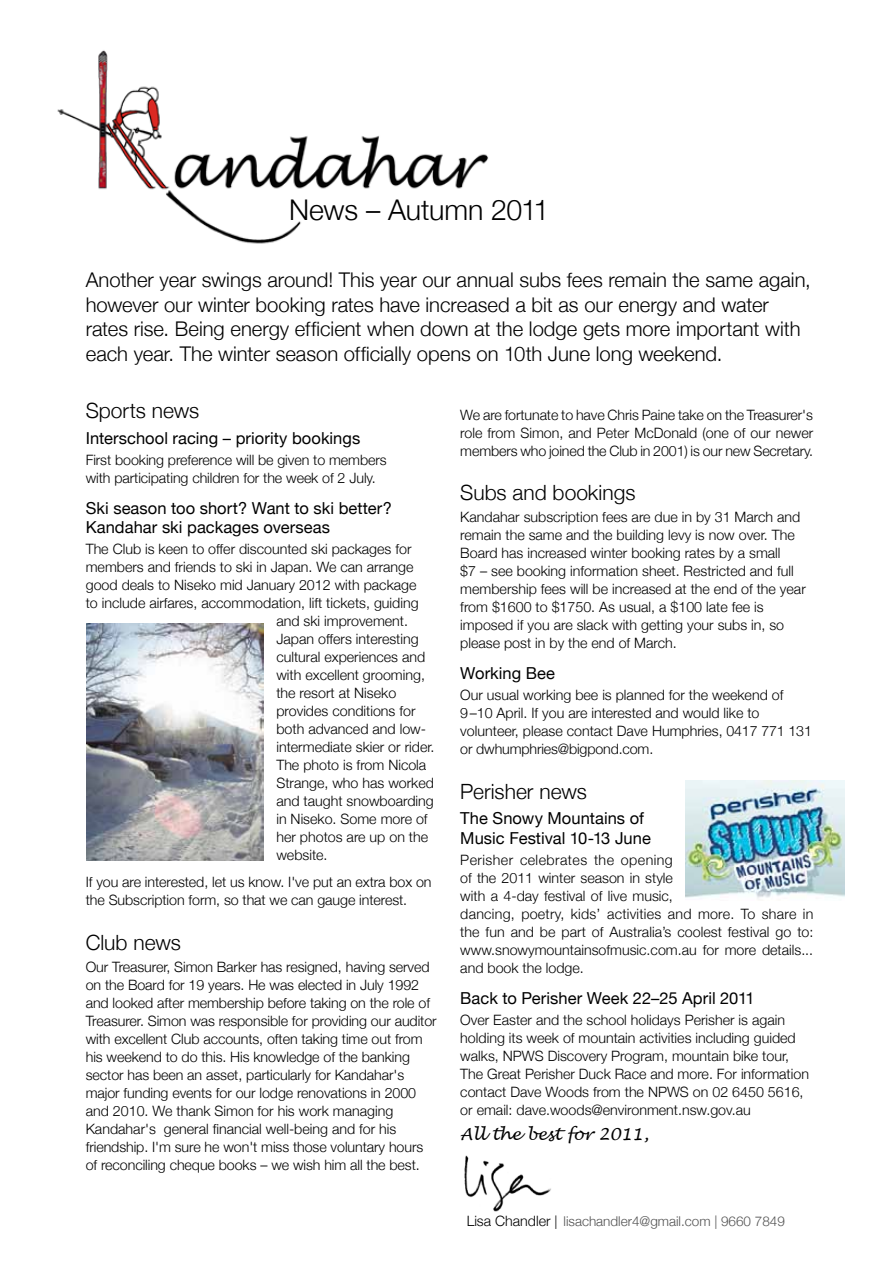
<style>
.page{position:relative;width:893px;height:1263px;background:#fff}
.page>*{position:absolute;margin:0;border:0;box-sizing:border-box;transform-origin:0 0}
.t1{font:300 28.5px "Helvetica Neue";letter-spacing:-.015em;color:#000}
.t2{font:300 21px "Helvetica Neue";color:#000}
.t3{font:300 20.25px/24.8px "Helvetica Neue";color:#000}
.t4{font:16.5px/19.5px "Helvetica Neue";letter-spacing:.005em;color:#000}
.t5{font:italic 16.5px "Lucida Handwriting";color:#000}
.t6{font:300 14.25px/18px "Helvetica Neue";color:#000}
.t7{font:300 13.5px "Helvetica Neue";color:#525252}
.s1{font-size:14.25px;color:#000}
.s2{color:#000}
</style>
<div class="page">
<img style="left:57px;top:50px;width:432px;height:194px">
<img style="left:464px;top:1155px;width:87px;height:56px">
<img style="left:686px;top:781px;width:158px;height:117px">
<img style="left:86px;top:624px;width:178px;height:236px">
<h1 class="t1" style="left:289px;top:192px;width:262px">News – Autumn 2011</h1>
<p class="t3" style="left:86px;top:267px;width:726px">Another year swings around! This year our annual subs fees remain the same again, however our winter booking rates have increased a bit as our energy and water rates rise. Being energy efficient when down at the lodge gets more important with each year. The winter season officially opens on 10th June long weekend.</p>
<h2 class="t2" style="left:86px;top:397px;width:115px">Sports news</h2>
<p class="t4" style="left:86px;top:428px;width:276px">Interschool racing – priority bookings</p>
<p class="t6" style="left:86px;top:450px;width:302px">First booking preference will be given to members with participating children for the week of 2 July.</p>
<p class="t4" style="left:86px;top:498px;width:308px">Ski season too short? Want to ski better?<br>Kandahar ski packages overseas</p>
<p class="t6" style="left:86px;top:540px;width:327px">The Club is keen to offer discounted ski packages for</p>
<p class="t6" style="left:86px;top:558px;width:329px">members and friends to ski in Japan. We can arrange</p>
<p class="t6" style="left:86px;top:576px;width:332px">good deals to Niseko mid January 2012 with package</p>
<p class="t6" style="left:86px;top:594px;width:334px">to include airfares, accommodation, lift tickets, guiding</p>
<p class="t6" style="left:276px;top:612px;width:133px">and ski improvement.</p>
<p class="t6" style="left:276px;top:630px;width:144px">Japan offers interesting</p>
<p class="t6" style="left:276px;top:648px;width:150px">cultural experiences and</p>
<p class="t6" style="left:276px;top:666px;width:150px">with excellent grooming,</p>
<p class="t6" style="left:276px;top:684px;width:121px">the resort at Niseko</p>
<p class="t6" style="left:276px;top:702px;width:141px">provides conditions for</p>
<p class="t6" style="left:276px;top:720px;width:151px">both advanced and low-</p>
<p class="t6" style="left:276px;top:738px;width:160px">intermediate skier or rider.</p>
<p class="t6" style="left:276px;top:756px;width:151px">The photo is from Nicola</p>
<p class="t6" style="left:276px;top:774px;width:159px">Strange, who has worked</p>
<p class="t6" style="left:276px;top:792px;width:159px">and taught snowboarding</p>
<p class="t6" style="left:276px;top:810px;width:153px">in Niseko. Some more of</p>
<p class="t6" style="left:276px;top:828px;width:153px">her photos are up on the</p>
<p class="t6" style="left:276px;top:846px;width:53px">website.</p>
<p class="t6" style="left:86px;top:873px;width:347px">If you are interested, let us know. I've put an extra box on the Subscription form, so that we can gauge interest.</p>
<h2 class="t2" style="left:86px;top:929px;width:97px">Club news</h2>
<p class="t6" style="left:86px;top:957px;width:353px">Our Treasurer, Simon Barker has resigned, having served on the Board for 19 years. He was elected in July 1992 and looked after membership before taking on the role of Treasurer. Simon was responsible for providing our auditor with excellent Club accounts, often taking time out from his weekend to do this. His knowledge of the banking sector has been an asset, particularly for Kandahar's major funding events for our lodge renovations in 2000 and 2010. We thank Simon for his work managing Kandahar's general financial well-being and for his friendship. I'm sure he won't miss those voluntary hours of reconciling cheque books – we wish him all the best.</p>
<p class="t6" style="left:460px;top:405px;width:354px;text-align:justify">We are fortunate to have Chris Paine take on the Treasurer's role from Simon, and Peter McDonald (one of our newer members who joined the Club in 2001) is our new Secretary.</p>
<h2 class="t2" style="left:460px;top:480px;width:177px">Subs and bookings</h2>
<p class="t6" style="left:460px;top:508px;width:347px">Kandahar subscription fees are due in by 31 March and remain the same and the building levy is now over. The Board has increased winter booking rates by a small<br>$7 – see booking information sheet. Restricted and full membership fees will be increased at the end of the year from $1600 to $1750. As usual, a $100 late fee is imposed if you are slack with getting your subs in, so please post in by the end of March.</p>
<p class="t4" style="left:460px;top:663px;width:96px">Working Bee</p>
<p class="t6" style="left:460px;top:686px;width:353px">Our usual working bee is planned for the weekend of 9–10 April. If you are interested and would like to volunteer, please contact Dave Humphries, 0417 771 131 or dwhumphries@bigpond.com.</p>
<h2 class="t2" style="left:460px;top:778px;width:128px">Perisher news</h2>
<p class="t4" style="left:460px;top:809px;width:192px">The Snowy Mountains of<br>Music Festival 10-13 June</p>
<p class="t6" style="left:460px;top:850px;width:355px">Perisher celebrates the opening<br>of the 2011 winter season in style<br>with a 4-day festival of live music,<br>dancing, poetry, kids’ activities and more. To share in the fun and be part of Australia’s coolest festival go to: www.snowymountainsofmusic.com.au for more details... and book the lodge.</p>
<p class="t4" style="left:460px;top:988px;width:296px">Back to Perisher Week 22–25 April 2011</p>
<p class="t6" style="left:460px;top:1010px;width:350px">Over Easter and the school holidays Perisher is again holding its week of mountain activities including guided walks, NPWS Discovery Program, mountain bike tour, The Great Perisher Duck Race and more. For information contact Dave Woods from the NPWS on 02 6450 5616, or email: dave.woods@environment.nsw.gov.au</p>
<p class="t5" style="left:460px;top:1124px;width:190px">All the best for 2011,</p>
<p class="t7" style="left:467px;top:1213px;width:320px"><span class="s1">Lisa Chandler</span> <span class="s2">|</span> lisachandler4@gmail.com | 9660 7849</p>
</div>
